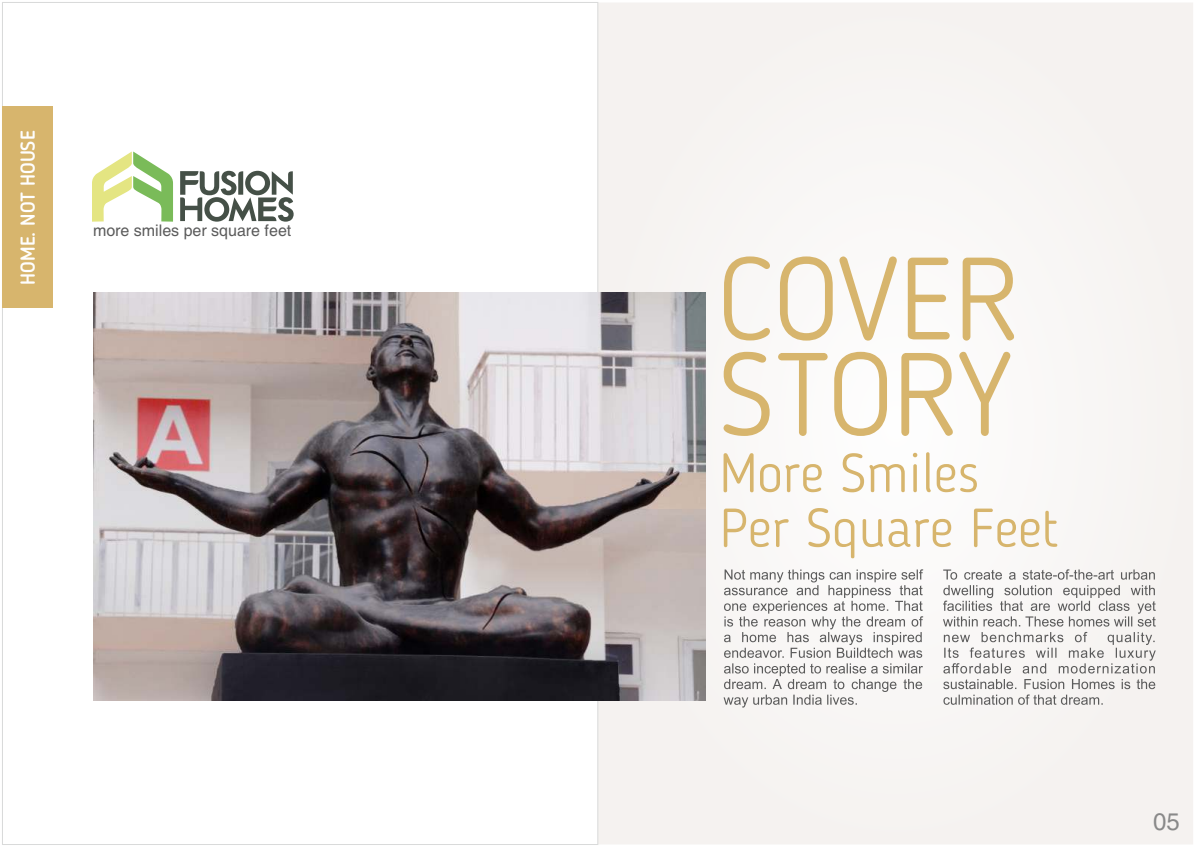
<style>
.page{position:relative;width:1204px;height:847px;background:#fff}
.page>*{position:absolute;margin:0;border:0;box-sizing:border-box;transform-origin:0 0}
.t1{font:300 116px/95.3px "Blogger Sans";color:#d7b56d}
.t2{font:300 54px/54.8px "Blogger Sans";color:#d7b56d}
.t3{font:24px "Helvetica";color:#898989}
.t4{font:500 20px "Blogger Sans";color:#fefefe}
.t5{font:16px "Helvetica";color:#5b5b5b}
</style>
<div class="page">
<div style="left:598px;top:2px;width:595px;height:842px;background:#f7f4f3"></div>
<div style="left:2px;top:106px;width:51px;height:202px;background:#d7b56d"></div>
<svg style="left:180px;top:171px;width:114px;height:51px"></svg>
<svg style="left:92px;top:151px;width:81px;height:71px"></svg>
<svg style="left:723px;top:569px;width:200px;height:138px"></svg>
<svg style="left:943px;top:569px;width:213px;height:136px"></svg>
<img style="left:94px;top:293px;width:612px;height:407px">
<p class="t4" style="left:20px;top:285px;width:156px;rotate:-90deg">HOME. NOT HOUSE</p>
<p class="t5" style="left:93px;top:225px;width:200px">more smiles per square feet</p>
<h1 class="t1" style="left:718px;top:262px;width:304px">COVER<br>STORY</h1>
<h2 class="t2" style="left:719px;top:450px;width:340px">More Smiles<br>Per Square Feet</h2>
<h3 class="t3" style="left:1153px;top:812px;width:28px">05</h3>
</div>
